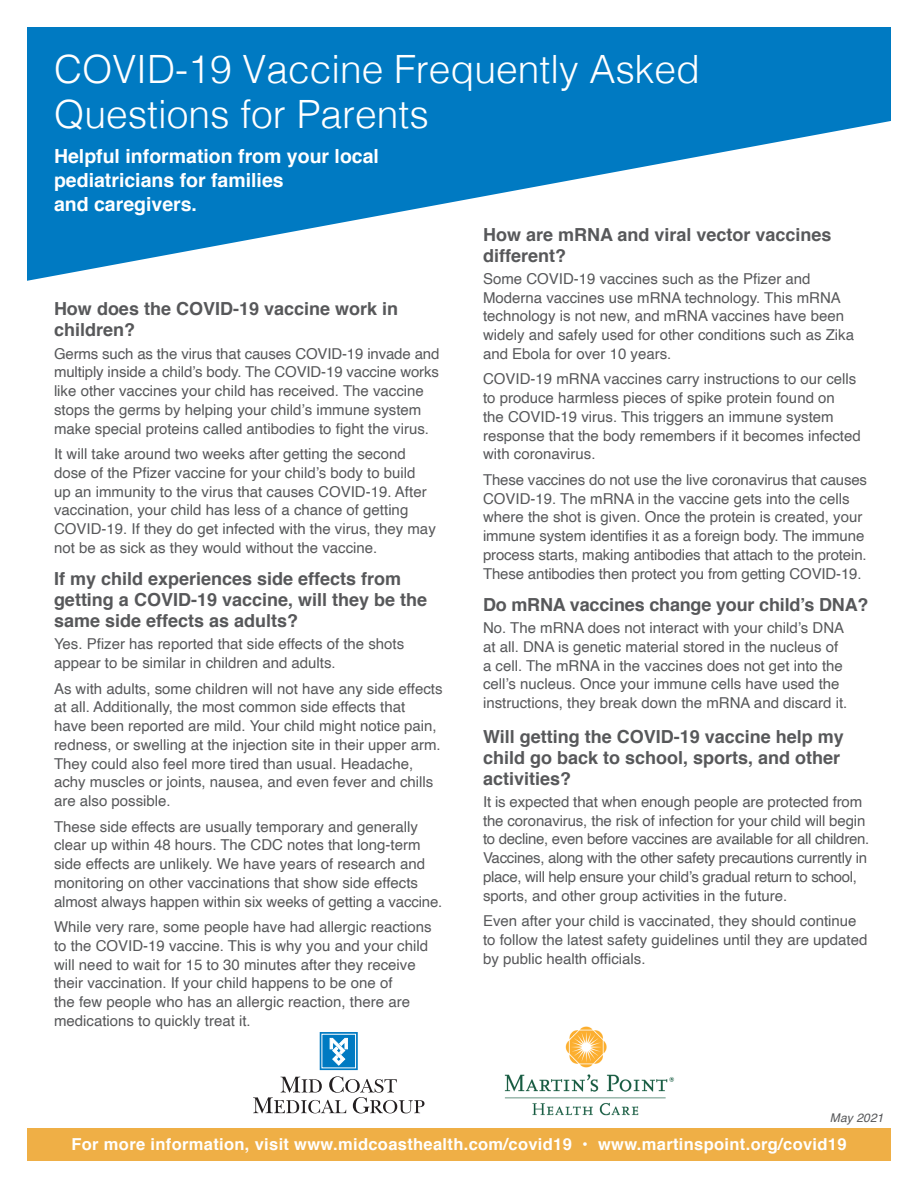
<style>
.page{position:relative;width:918px;height:1188px;background:#fff}
.page>*{position:absolute;margin:0;border:0;box-sizing:border-box;transform-origin:0 0}
.t1{font:300 39px/45px "Helvetica";color:#fff}
.t2{font:700 19.5px/24px "Helvetica";color:#fff}
.t3{font:700 18px/21px "Helvetica";color:#57585a}
.t4{font:700 16.5px "Helvetica";letter-spacing:.02em;color:#fff}
.t5{font:15px/18.8px "Helvetica";color:#57585a}
.t6{font:15px/18.8px "Helvetica";letter-spacing:-.02em;color:#57585a}
.t7{font:italic 12px "Helvetica";letter-spacing:.01em;color:#57585a}
</style>
<div class="page">
<svg style="left:27px;top:27px;width:864px;height:254px;fill:#007ac2"></svg>
<img style="left:504px;top:1026px;width:171px;height:90px">
<svg style="left:320px;top:1032px;width:38px;height:38px"></svg>
<div style="left:322px;top:1034px;width:34px;height:34px;background:#007ac2"></div>
<svg style="left:330px;top:1038px;width:18px;height:27px"></svg>
<svg style="left:253px;top:1076px;width:171px;height:37px"></svg>
<div style="left:27px;top:1128px;width:864px;height:33px;background:#efaf46"></div>
<p class="t1" style="left:54px;top:44px;width:647px">COVID-19 Vaccine Frequently Asked<br>Questions for Parents</p>
<p class="t2" style="left:54px;top:144px;width:327px">Helpful information from your local pediatricians for families<br>and caregivers.</p>
<p class="t3" style="left:54px;top:299px;width:346px">How does the COVID-19 vaccine work in children?</p>
<p class="t5" style="left:54px;top:344px;width:387px">Germs such as the virus that causes COVID-19 invade and multiply inside a child’s body. The COVID-19 vaccine works like other vaccines your child has received. The vaccine stops the germs by helping your child’s immune system make special proteins called antibodies to fight the virus.</p>
<p class="t5" style="left:54px;top:445px;width:383px">It will take around two weeks after getting the second dose of the Pfizer vaccine for your child’s body to build up an immunity to the virus that causes COVID-19. After vaccination, your child has less of a chance of getting COVID-19. If they do get infected with the virus, they may not be as sick as they would without the vaccine.</p>
<p class="t3" style="left:54px;top:569px;width:375px">If my child experiences side effects from getting a COVID-19 vaccine, will they be the same side effects as adults?</p>
<p class="t5" style="left:54px;top:635px;width:352px">Yes. Pfizer has reported that side effects of the shots appear to be similar in children and adults.</p>
<p class="t5" style="left:54px;top:679px;width:390px">As with adults, some children will not have any side effects at all. Additionally, the most common side effects that<br>have been reported are mild. Your child might notice pain, redness, or swelling at the injection site in their upper arm.<br>They could also feel more tired than usual. Headache, achy muscles or joints, nausea, and even fever and chills are also possible.</p>
<p class="t5" style="left:54px;top:817px;width:390px">These side effects are usually temporary and generally clear up within 48 hours. The CDC notes that long-term side effects are unlikely. We have years of research and monitoring on other vaccinations that show side effects almost always happen within six weeks of getting a vaccine.</p>
<p class="t5" style="left:54px;top:918px;width:379px">While very rare, some people have had allergic reactions to the COVID-19 vaccine. This is why you and your child will need to wait for 15 to 30 minutes after they receive their vaccination. If your child happens to be one of<br>the few people who has an allergic reaction, there are medications to quickly treat it.</p>
<p class="t3" style="left:483px;top:224px;width:350px">How are mRNA and viral vector vaccines different?</p>
<p class="t5" style="left:483px;top:270px;width:372px">Some COVID-19 vaccines such as the Pfizer and Moderna vaccines use mRNA technology. This mRNA technology is not new, and mRNA vaccines have been widely and safely used for other conditions such as Zika and Ebola for over 10 years.</p>
<p class="t5" style="left:483px;top:370px;width:379px">COVID-19 mRNA vaccines carry instructions to our cells to produce harmless pieces of spike protein found on<br>the COVID-19 virus. This triggers an immune system response that the body remembers if it becomes infected with coronavirus.</p>
<p class="t5" style="left:483px;top:471px;width:386px">These vaccines do not use the live coronavirus that causes COVID-19. The mRNA in the vaccine gets into the cells where the shot is given. Once the protein is created, your immune system identifies it as a foreign body. The immune process starts, making antibodies that attach to the protein.<br>These antibodies then protect you from getting COVID-19.</p>
<p class="t3" style="left:483px;top:594px;width:387px">Do mRNA vaccines change your child’s DNA?</p>
<p class="t5" style="left:483px;top:619px;width:366px">No. The mRNA does not interact with your child’s DNA at all. DNA is genetic material stored in the nucleus of a cell. The mRNA in the vaccines does not get into the cell’s nucleus. Once your immune cells have used the instructions, they break down the mRNA and discard it.</p>
<p class="t3" style="left:483px;top:726px;width:362px">Will getting the COVID-19 vaccine help my child go back to school, sports, and other activities?</p>
<p class="t6" style="left:483px;top:793px;width:388px">It is expected that when enough people are protected from the coronavirus, the risk of infection for your child will begin to decline, even before vaccines are available for all children.<br>Vaccines, along with the other safety precautions currently in place, will help ensure your child’s gradual return to school, sports, and other group activities in the future.</p>
<p class="t5" style="left:483px;top:912px;width:386px">Even after your child is vaccinated, they should continue to follow the latest safety guidelines until they are updated by public health officials.</p>
<p class="t7" style="left:830px;top:1108px;width:55px">May 2021</p>
<p class="t4" style="left:71px;top:1131px;width:777px">For more information, visit www.midcoasthealth.com/covid19 • www.martinspoint.org/covid19</p>
</div>
